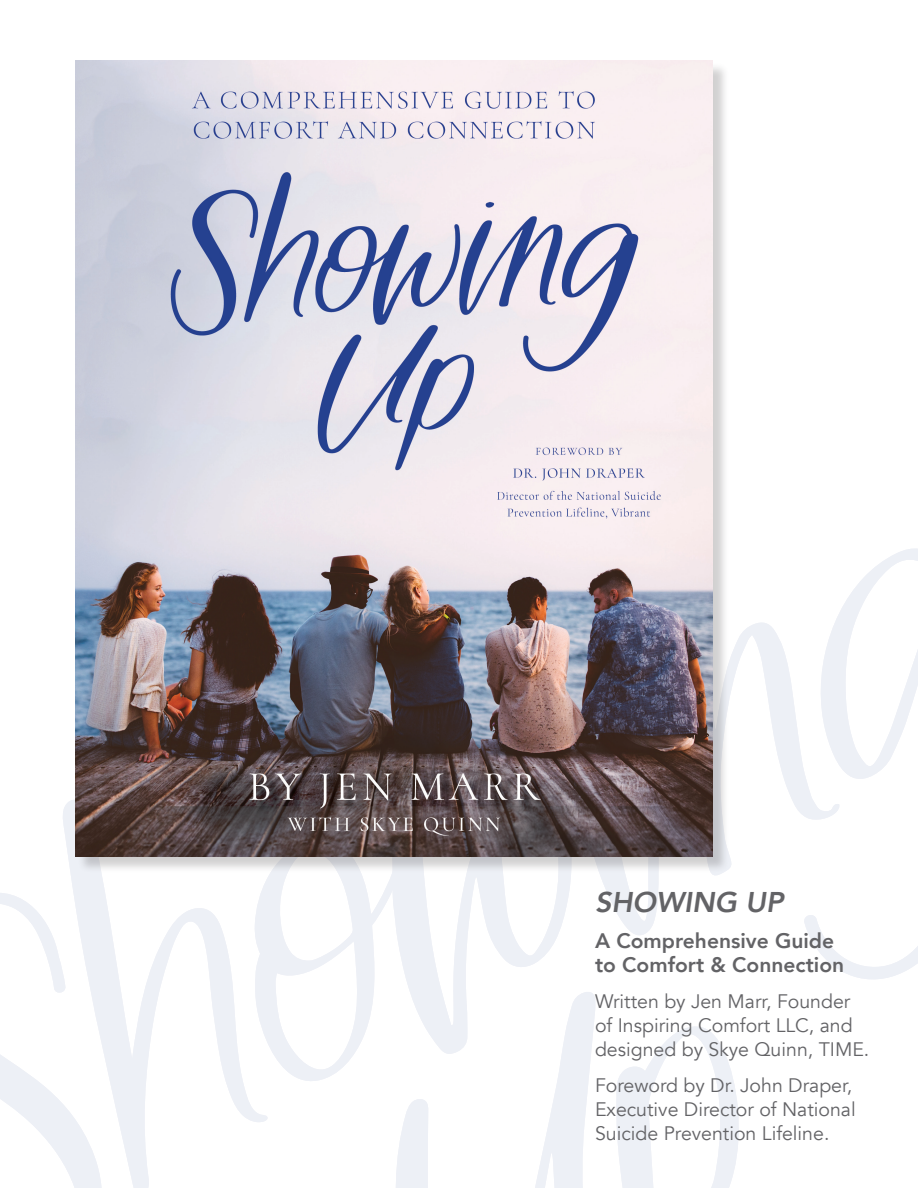
<style>
.page{position:relative;width:918px;height:1188px;background:#fff}
.page>*{position:absolute;margin:0;border:0;box-sizing:border-box;transform-origin:0 0}
.t1{font:italic 800 28.5px "Avenir";color:#636366}
.t2{font:800 21px/24px "Avenir";color:#636366}
.t3{font:19.5px/24px "Avenir";color:#636366}
</style>
<div class="page">
<svg style="left:401px;top:874px;width:170px;height:117px"></svg>
<svg style="left:63px;top:798px;width:205px;height:390px"></svg>
<svg style="left:396px;top:991px;width:200px;height:197px"></svg>
<svg style="left:616px;top:1026px;width:123px;height:162px"></svg>
<svg style="left:0;top:884px;width:103px;height:304px"></svg>
<svg style="left:254px;top:874px;width:147px;height:211px"></svg>
<svg style="left:600px;top:874px;width:59px;height:61px"></svg>
<svg style="left:652px;top:622px;width:150px;height:256px"></svg>
<svg style="left:802px;top:548px;width:116px;height:432px"></svg>
<div style="left:78px;top:63px;width:652px;height:811px;background:#231f20;opacity:.21"></div>
<img style="left:76px;top:60px;width:636px;height:797px">
<p class="t1" style="left:595px;top:885px;width:190px">SHOWING UP</p>
<p class="t2" style="left:595px;top:929px;width:251px">A Comprehensive Guide to Comfort &amp; Connection</p>
<p class="t3" style="left:595px;top:990px;width:276px">Written by Jen Marr, Founder of Inspiring Comfort LLC, and designed by Skye Quinn, TIME.</p>
<p class="t3" style="left:595px;top:1074px;width:262px">Foreword by Dr. John Draper,<br>Executive Director of National<br>Suicide Prevention Lifeline.</p>
</div>
